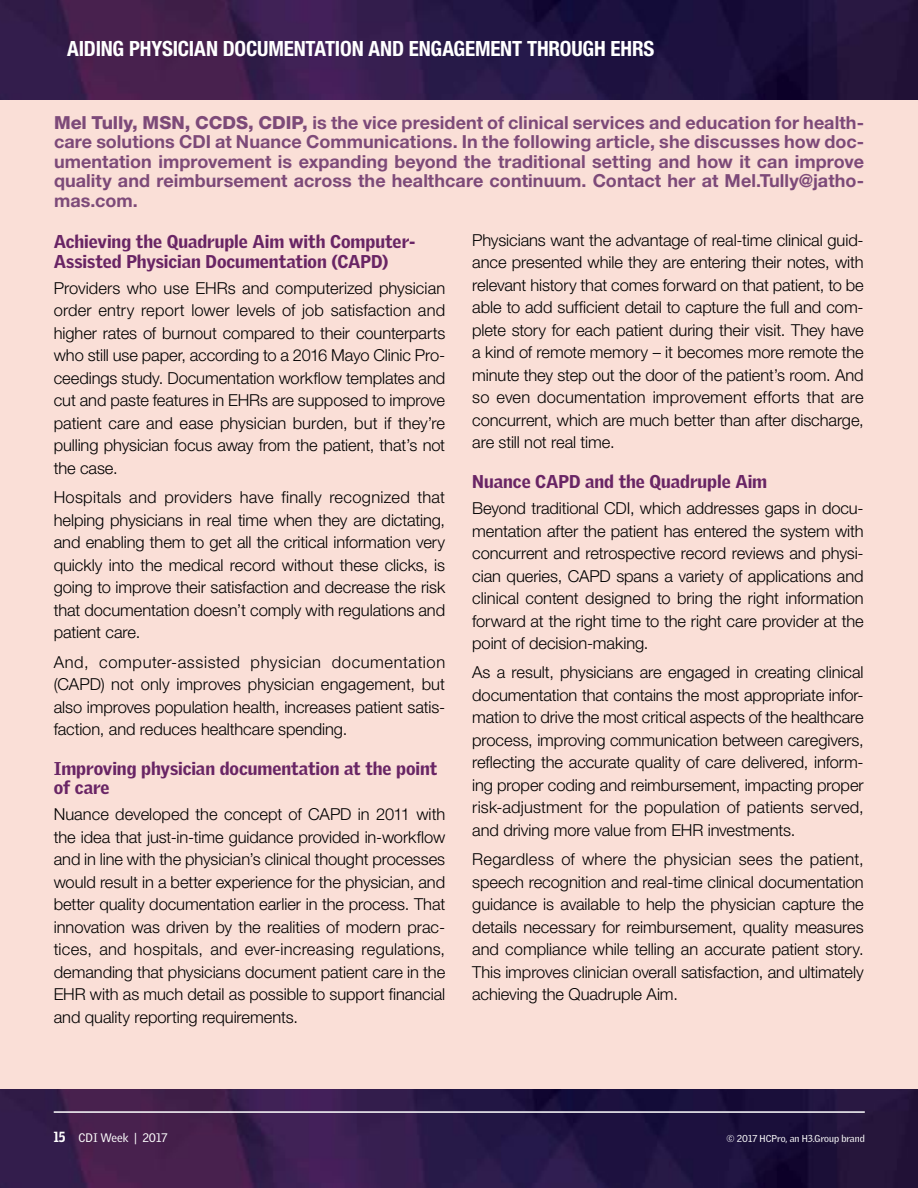
<style>
.page{position:relative;width:918px;height:1188px;background:#fff}
.page>*{position:absolute;margin:0;border:0;box-sizing:border-box;transform-origin:0 0}
.t1{font:700 condensed 21px "Helvetica Neue LT Std";letter-spacing:-.01em;color:#fff}
.t2{font:700 18px/19.5px "Helvetica Neue LT Std";color:#7d4a79;text-align:justify}
.t3{font:900 18px/19.5px "Griffith Gothic";color:#692565}
.t4{font:300 16.5px/22.5px "Helvetica Neue LT Std";letter-spacing:-.005em;color:#000;text-align:justify}
.t5{font:12px "Griffith Gothic";color:#fff}
.t6{font:9.75px "Griffith Gothic";color:#fff}
.s1{font-weight:800}
.s2{font-family:"Griffith Gothic Cond";font-weight:900;font-size:14.25px}
</style>
<div class="page">
<img style="left:0;top:1089px;width:918px;height:99px">
<hr style="left:54px;top:1111px;width:811px;height:2px;background:#fff">
<div style="left:0;top:89px;width:918px;height:1000px;background:#fadfd7"></div>
<img style="left:0;top:0;width:918px;height:99px">
<p class="t1" style="left:67px;top:36px;width:589px">AIDING PHYSICIAN DOCUMENTATION AND ENGAGEMENT THROUGH EHRS</p>
<p class="t2" style="left:54px;top:112px;width:812px"><span class="s1">Mel Tully, MSN, CCDS, CDIP,</span> is the vice president of clinical services and education for health&shy;care solutions CDI at Nuance Communications. In the following article, she discusses how doc&shy;umentation improvement is expanding beyond the traditional setting and how it can improve quality and reimbursement across the healthcare continuum. Contact her at Mel.Tully@jatho&shy;mas.com.</p>
<p class="t3" style="left:54px;top:232px;width:363px">Achieving the Quadruple Aim with Computer-<br>Assisted Physician Documentation (CAPD)</p>
<p class="t4" style="left:54px;top:276px;width:393px">Providers who use EHRs and computerized physician order entry report lower levels of job satisfaction and higher rates of burnout compared to their counterparts who still use paper, according to a 2016 Mayo Clinic Pro&shy;ceedings study. Documentation workflow templates and cut and paste features in EHRs are supposed to improve patient care and ease physician burden, but if they’re pulling physician focus away from the patient, that’s not the case.</p>
<p class="t4" style="left:54px;top:486px;width:393px">Hospitals and providers have finally recognized that helping physicians in real time when they are dictating, and enabling them to get all the critical information very quickly into the medical record without these clicks, is going to improve their satisfaction and decrease the risk that documentation doesn’t comply with regulations and patient care.</p>
<p class="t4" style="left:54px;top:650px;width:393px">And, computer-assisted physician documentation (CAPD) not only improves physician engagement, but also improves population health, increases patient satis&shy;faction, and reduces healthcare spending.</p>
<p class="t3" style="left:54px;top:758px;width:385px">Improving physician documentation at the point of care</p>
<p class="t4" style="left:54px;top:803px;width:393px">Nuance developed the concept of CAPD in 2011 with the idea that just-in-time guidance provided in-workflow and in line with the physician’s clinical thought processes would result in a better experience for the physician, and better quality documentation earlier in the process. That innovation was driven by the realities of modern prac&shy;tices, and hospitals, and ever-increasing regulations, demanding that physicians document patient care in the EHR with as much detail as possible to support financial and quality reporting requirements.</p>
<p class="t4" style="left:472px;top:228px;width:393px">Physicians want the advantage of real-time clinical guid&shy;ance presented while they are entering their notes, with relevant history that comes forward on that patient, to be able to add sufficient detail to capture the full and com&shy;plete story for each patient during their visit. They have a kind of remote memory – it becomes more remote the minute they step out the door of the patient’s room. And so even documentation improvement efforts that are concurrent, which are much better than after discharge, are still not real time.</p>
<p class="t3" style="left:472px;top:471px;width:296px">Nuance CAPD and the Quadruple Aim</p>
<p class="t4" style="left:472px;top:497px;width:393px">Beyond traditional CDI, which addresses gaps in docu&shy;mentation after the patient has entered the system with concurrent and retrospective record reviews and physi&shy;cian queries, CAPD spans a variety of applications and clinical content designed to bring the right information forward at the right time to the right care provider at the point of decision-making.</p>
<p class="t4" style="left:472px;top:661px;width:393px">As a result, physicians are engaged in creating clinical documentation that contains the most appropriate infor&shy;mation to drive the most critical aspects of the healthcare process, improving communication between caregivers, reflecting the accurate quality of care delivered, inform&shy;ing proper coding and reimbursement, impacting proper risk-adjustment for the population of patients served, and driving more value from EHR investments.</p>
<p class="t4" style="left:472px;top:848px;width:393px">Regardless of where the physician sees the patient, speech recognition and real-time clinical documentation guidance is available to help the physician capture the details necessary for reimbursement, quality measures and compliance while telling an accurate patient story.<br>This improves clinician overall satisfaction, and ultimately achieving the Quadruple Aim.</p>
<p class="t5" style="left:54px;top:1131px;width:115px"><span class="s2">15</span> CDI Week | 2017</p>
<p class="t6" style="left:727px;top:1133px;width:140px">© 2017 HCPro, an H3.Group brand</p>
</div>
